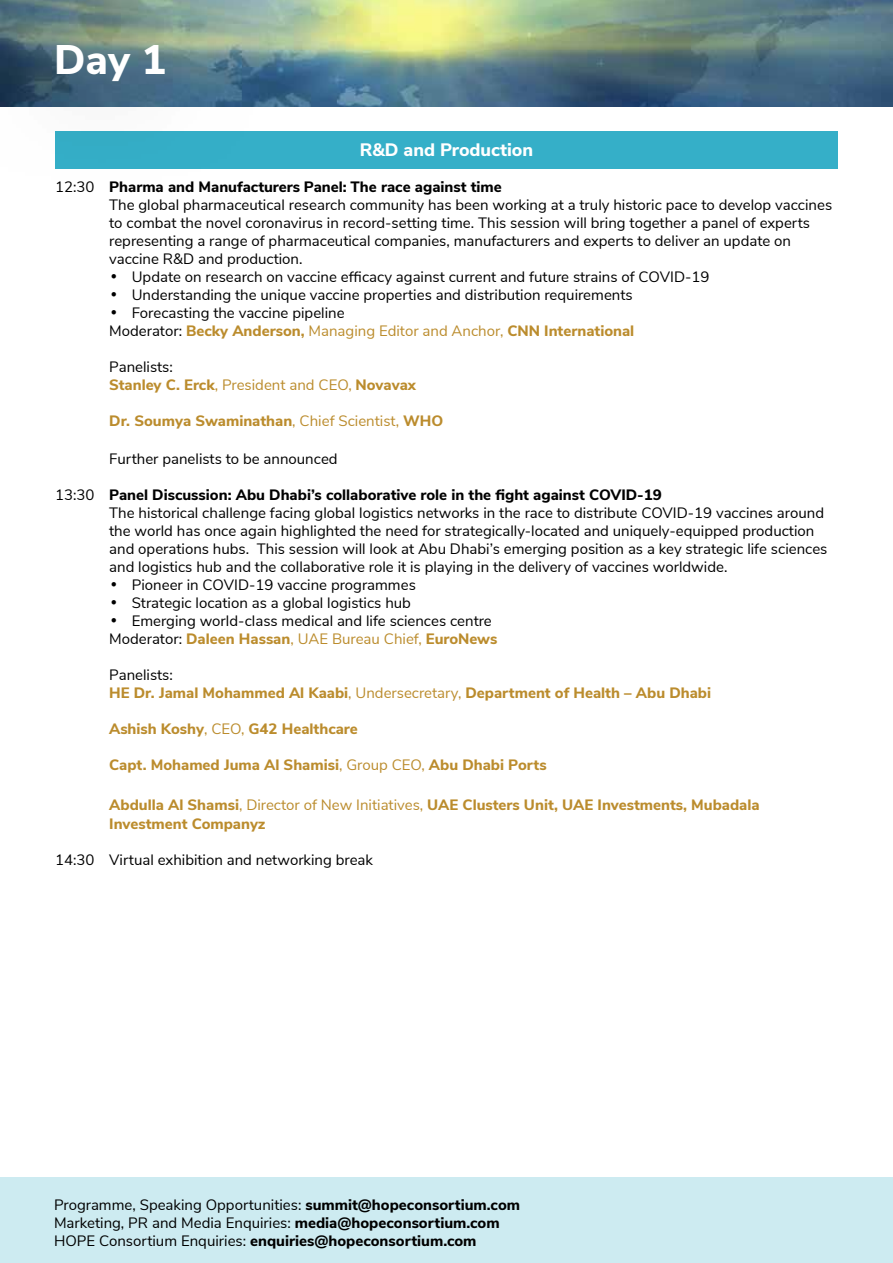
<style>
.page{position:relative;width:893px;height:1263px;background:#fff}
.page>*{position:absolute;margin:0;border:0;box-sizing:border-box;transform-origin:0 0}
.t1{font:800 41.25px "Nunito Sans";color:#fff}
.t2{font:800 18px "Nunito Sans";color:#fff}
.t3{font:15px/18px "Nunito Sans";color:#000}
.t4{font:800 15px/18px "Nunito Sans";color:#bb8c2d}
.s1{font-weight:800}
.s2{font-weight:800;color:#bb8c2d}
.s3{color:#bb8c2d}
.s4{font-weight:400;color:#000}
.s5{font-weight:400}
</style>
<div class="page">
<div style="left:55px;top:132px;width:783px;height:37px;background:#35afc8"></div>
<div style="left:0;top:1178px;width:893px;height:85px;background:#cdebf1"></div>
<img style="left:262px;top:0;width:631px;height:106px">
<div style="left:0;top:0;width:262px;height:182px;background:#000;opacity:.64"></div>
<h1 class="t1" style="left:54px;top:29px;width:114px">Day 1</h1>
<p class="t2" style="left:360px;top:137px;width:175px">R&amp;D and Production</p>
<p class="t3" style="left:109px;top:177px;width:724px;text-indent:-54px">12:30 <span class="s1">Pharma and Manufacturers Panel: The race against time<br></span>The global pharmaceutical research community has been working at a truly historic pace to develop vaccines to combat the novel coronavirus in record-setting time. This session will bring together a panel of experts representing a range of pharmaceutical companies, manufacturers and experts to deliver an update on vaccine R&amp;D and production.</p>
<p class="t3" style="left:110px;top:267px;width:600px">• Update on research on vaccine efficacy against current and future strains of COVID-19</p>
<p class="t3" style="left:110px;top:285px;width:524px">• Understanding the unique vaccine properties and distribution requirements</p>
<p class="t3" style="left:109px;top:303px;width:527px">• Forecasting the vaccine pipeline<br>Moderator: <span class="s2">Becky Anderson,</span> <span class="s3">Managing Editor and Anchor,</span> <span class="s2">CNN International</span></p>
<p class="t4" style="left:109px;top:357px;width:308px"><span class="s4">Panelists:<br></span>Stanley C. Erck<span class="s5">, President and CEO,</span> Novavax</p>
<p class="t4" style="left:109px;top:411px;width:335px">Dr. Soumya Swaminathan<span class="s5">, Chief Scientist,</span> WHO</p>
<p class="t3" style="left:109px;top:449px;width:230px">Further panelists to be announced</p>
<p class="t3" style="left:109px;top:485px;width:720px;text-indent:-54px">13:30 <span class="s1">Panel Discussion: Abu Dhabi’s collaborative role in the fight against COVID-19<br></span>The historical challenge facing global logistics networks in the race to distribute COVID-19 vaccines around the world has once again highlighted the need for strategically-located and uniquely-equipped production and operations hubs. This session will look at Abu Dhabi’s emerging position as a key strategic life sciences and logistics hub and the collaborative role it is playing in the delivery of vaccines worldwide.</p>
<p class="t3" style="left:110px;top:575px;width:307px">• Pioneer in COVID-19 vaccine programmes</p>
<p class="t3" style="left:110px;top:593px;width:302px">• Strategic location as a global logistics hub</p>
<p class="t3" style="left:109px;top:611px;width:390px">• Emerging world-class medical and life sciences centre<br>Moderator: <span class="s2">Daleen Hassan</span><span class="s3">, UAE Bureau Chief,</span> <span class="s2">EuroNews</span></p>
<p class="t4" style="left:109px;top:665px;width:603px"><span class="s4">Panelists:<br></span>HE Dr. Jamal Mohammed Al Kaabi<span class="s5">, Undersecretary,</span> Department of Health – Abu Dhabi</p>
<p class="t4" style="left:109px;top:719px;width:250px">Ashish Koshy<span class="s5">, CEO,</span> G42 Healthcare</p>
<p class="t4" style="left:109px;top:755px;width:439px">Capt. Mohamed Juma Al Shamisi<span class="s5">, Group CEO,</span> Abu Dhabi Ports</p>
<p class="t4" style="left:109px;top:794px;width:652px;line-height:19.8px">Abdulla Al Shamsi<span class="s5">, Director of New Initiatives,</span> UAE Clusters Unit, UAE Investments, Mubadala<br>Investment Companyz</p>
<p class="t3" style="left:55px;top:850px;width:319px">14:30 Virtual exhibition and networking break</p>
<p class="t3" style="left:54px;top:1195px;width:468px">Programme, Speaking Opportunities: <span class="s1">summit@hopeconsortium.com<br></span>Marketing, PR and Media Enquiries: <span class="s1">media@hopeconsortium.com<br></span>HOPE Consortium Enquiries: <span class="s1">enquiries@hopeconsortium.com</span></p>
</div>
